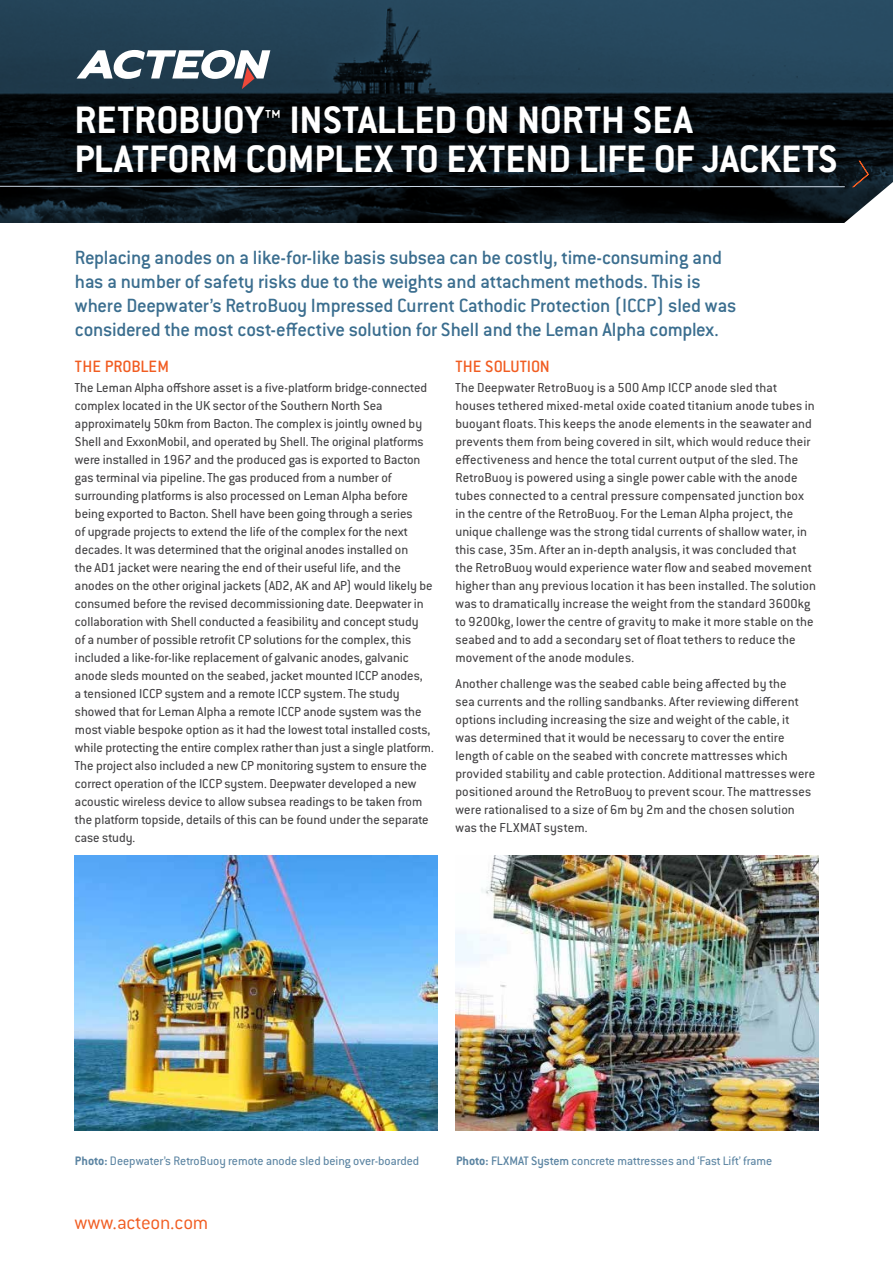
<style>
.page{position:relative;width:893px;height:1263px;background:#fff}
.page>*{position:absolute;margin:0;border:0;box-sizing:border-box;transform-origin:0 0}
.t1{font:700 42px/39px "Conduit ITC Std";color:#fff}
.t2{font:300 21.3px "Conduit ITC Std";letter-spacing:-.015em;color:#f15d22}
.t3{font:500 21px/24px "Conduit ITC Std";letter-spacing:-.015em;color:#3b6e8f}
.t4{font:500 18px "Conduit ITC Std";color:#f15d22}
.t5{font:14.25px/18px "Conduit ITC Std";color:#414042}
.t6{font:13.5px "Conduit ITC Std";color:#5b84a2}
.s1{font-weight:700}
.s2{font-weight:500}
</style>
<div class="page">
<svg style="left:0;top:0;width:893px;height:160px;background:#162a37"></svg>
<svg style="left:77px;top:50px;width:193px;height:39px"></svg>
<svg style="left:0;top:160px;width:893px;height:63px;background:#0f171b"></svg>
<img style="left:74px;top:856px;width:363px;height:274px">
<img style="left:455px;top:856px;width:363px;height:274px">
<h1 class="t1" style="left:74px;top:99px;width:765px">RETROBUOY™ INSTALLED ON NORTH SEA<br>PLATFORM COMPLEX TO EXTEND LIFE OF JACKETS</h1>
<p class="t3" style="left:75px;top:245px;width:663px">Replacing anodes on a like-for-like basis subsea can be costly, time-consuming and has a number of safety risks due to the weights and attachment methods. This is where Deepwater’s RetroBuoy Impressed Current Cathodic Protection (ICCP) sled was considered the most cost-effective solution for Shell and the Leman Alpha complex.</p>
<p class="t4" style="left:75px;top:355px;width:95px">THE PROBLEM</p>
<p class="t5" style="left:75px;top:378px;width:360px">The Leman Alpha offshore asset is a five-platform bridge-connected complex located in the UK sector of the Southern North Sea approximately 50km from Bacton. The complex is jointly owned by Shell and ExxonMobil, and operated by Shell. The original platforms were installed in 1967 and the produced gas is exported to Bacton gas terminal via pipeline. The gas produced from a number of surrounding platforms is also processed on Leman Alpha before being exported to Bacton. Shell have been going through a series<br>of upgrade projects to extend the life of the complex for the next decades. It was determined that the original anodes installed on<br>the AD1 jacket were nearing the end of their useful life, and the anodes on the other original jackets (AD2, AK and AP) would likely be consumed before the revised decommissioning date. Deepwater in collaboration with Shell conducted a feasibility and concept study<br>of a number of possible retrofit CP solutions for the complex, this included a like-for-like replacement of galvanic anodes, galvanic anode sleds mounted on the seabed, jacket mounted ICCP anodes,<br>a tensioned ICCP system and a remote ICCP system. The study showed that for Leman Alpha a remote ICCP anode system was the most viable bespoke option as it had the lowest total installed costs, while protecting the entire complex rather than just a single platform.<br>The project also included a new CP monitoring system to ensure the correct operation of the ICCP system. Deepwater developed a new acoustic wireless device to allow subsea readings to be taken from the platform topside, details of this can be found under the separate case study.</p>
<p class="t4" style="left:455px;top:355px;width:96px">THE SOLUTION</p>
<p class="t5" style="left:455px;top:378px;width:362px">The Deepwater RetroBuoy is a 500 Amp ICCP anode sled that houses tethered mixed-metal oxide coated titanium anode tubes in buoyant floats. This keeps the anode elements in the seawater and prevents them from being covered in silt, which would reduce their effectiveness and hence the total current output of the sled. The RetroBuoy is powered using a single power cable with the anode tubes connected to a central pressure compensated junction box in the centre of the RetroBuoy. For the Leman Alpha project, the unique challenge was the strong tidal currents of shallow water, in this case, 35m. After an in-depth analysis, it was concluded that the RetroBuoy would experience water flow and seabed movement higher than any previous location it has been installed. The solution was to dramatically increase the weight from the standard 3600kg to 9200kg, lower the centre of gravity to make it more stable on the seabed and to add a secondary set of float tethers to reduce the movement of the anode modules.</p>
<p class="t5" style="left:455px;top:674px;width:361px">Another challenge was the seabed cable being affected by the<br>sea currents and the rolling sandbanks. After reviewing different options including increasing the size and weight of the cable, it<br>was determined that it would be necessary to cover the entire length of cable on the seabed with concrete mattresses which provided stability and cable protection. Additional mattresses were positioned around the RetroBuoy to prevent scour. The mattresses were rationalised to a size of 6m by 2m and the chosen solution was the FLXMAT system.</p>
<p class="t6" style="left:75px;top:1152px;width:346px"><span class="s1">Photo:</span> Deepwater’s RetroBuoy remote anode sled being over-boarded</p>
<p class="t6" style="left:456px;top:1152px;width:318px"><span class="s1">Photo:</span> <span class="s2">FLXMAT System</span> concrete mattresses and ‘Fast Lift’ frame</p>
<h2 class="t2" style="left:75px;top:1210px;width:135px">www.acteon.com</h2>
</div>
